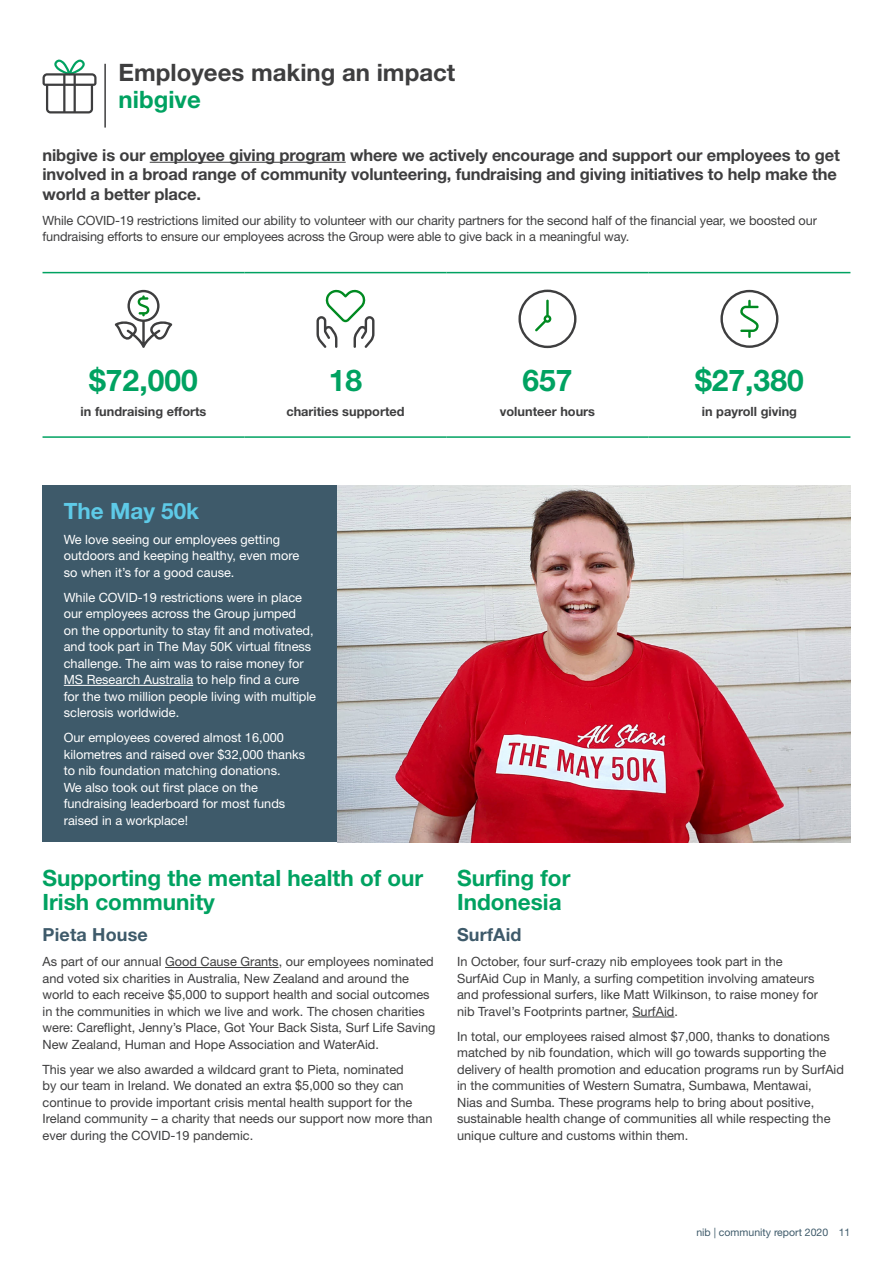
<style>
.page{position:relative;width:893px;height:1263px;background:#fff}
.page>*{position:absolute;margin:0;border:0;box-sizing:border-box;transform-origin:0 0}
.Intro_para_-_Grey_11{font:700 30px "Helvetica Neue LT Std";color:#00a261}
.Sect_head___Grey{font:700 24px "Helvetica Neue LT Std";color:#3e3e3f}
.Sect_head___DGreen{font:700 24px "Helvetica Neue LT Std";color:#00a261}
.H3_12pt_Bold{font:700 22.5px/24.5px "Helvetica Neue LT Std";color:#00a261}
.H1_LGreen{font:700 22.5px "Helvetica Neue LT Std";color:#00a261}
.H1_LBlue{font:700 22.5px "Helvetica Neue LT Std";color:#5ecae7}
.H3_12pt_Bold-2{font:700 18px "Helvetica Neue LT Std";letter-spacing:.01em;color:#3e5a6a}
.Intro_para_-_Grey_11-2{font:700 16.5px/19.5px "Helvetica Neue LT Std";letter-spacing:-.01em;color:#3e3e3f}
.Body{font:12.75px/16.5px "Helvetica Neue LT Std";color:#3e3e3f}
.Body-2{font:12.75px/16.5px "Helvetica Neue LT Std";color:#fff}
.Body-3{font:700 12.75px "Helvetica Neue LT Std";color:#3e3e3f}
.t1{font:10.5px "Helvetica Neue LT Std";color:#3e5a6a}
</style>
<div class="page">
<svg style="left:43px;top:59px;width:54px;height:54px"></svg>
<hr style="left:104px;top:64px;width:2px;height:64px;background:#3e3e3f">
<hr style="left:632px;top:1017px;width:42px;height:1px;background:#3e3e3f">
<hr style="left:165px;top:967px;width:114px;height:1px;background:#3e3e3f">
<hr style="left:150px;top:162px;width:196px;height:1px;background:#3e3e3f">
<img style="left:337px;top:485px;width:513px;height:357px">
<div style="left:43px;top:485px;width:294px;height:357px;background:#3e5a6a"></div>
<hr style="left:64px;top:685px;width:129px;height:1px;background:#fff">
<hr style="left:43px;top:272px;width:201px;height:1px;background:#00a261">
<hr style="left:244px;top:272px;width:202px;height:1px;background:#00a261">
<hr style="left:446px;top:272px;width:202px;height:1px;background:#00a261">
<hr style="left:648px;top:272px;width:202px;height:1px;background:#00a261">
<hr style="left:43px;top:436px;width:201px;height:2px;background:#00a261">
<hr style="left:244px;top:436px;width:202px;height:2px;background:#00a261">
<hr style="left:446px;top:436px;width:202px;height:2px;background:#00a261">
<hr style="left:648px;top:436px;width:202px;height:2px;background:#00a261">
<svg style="left:115px;top:290px;width:57px;height:58px"></svg>
<svg style="left:316px;top:289px;width:58px;height:59px"></svg>
<svg style="left:518px;top:290px;width:58px;height:58px"></svg>
<svg style="left:720px;top:290px;width:58px;height:58px"></svg>
<p class="Sect_head___Grey" style="left:119px;top:58px;width:338px">Employees making an impact</p>
<p class="Sect_head___DGreen" style="left:119px;top:84px;width:84px">nibgive</p>
<p class="Intro_para_-_Grey_11-2" style="left:43px;top:145px;width:799px">nibgive is our employee giving program where we actively encourage and support our employees to get involved in a broad range of community volunteering, fundraising and giving initiatives to help make the world a better place.</p>
<p class="Body" style="left:43px;top:212px;width:776px">While COVID-19 restrictions limited our ability to volunteer with our charity partners for the second half of the financial year, we boosted our fundraising efforts to ensure our employees across the Group were able to give back in a meaningful way.</p>
<p class="Intro_para_-_Grey_11" style="left:89px;top:362px;width:110px">$72,000</p>
<p class="Body-3" style="left:81px;top:403px;width:127px">in fundraising efforts</p>
<p class="Intro_para_-_Grey_11" style="left:329px;top:362px;width:35px">18</p>
<p class="Body-3" style="left:286px;top:403px;width:120px">charities supported</p>
<p class="Intro_para_-_Grey_11" style="left:522px;top:362px;width:52px">657</p>
<p class="Body-3" style="left:500px;top:403px;width:97px">volunteer hours</p>
<p class="Intro_para_-_Grey_11" style="left:695px;top:362px;width:110px">$27,380</p>
<p class="Body-3" style="left:702px;top:403px;width:97px">in payroll giving</p>
<p class="H1_LBlue" style="left:64px;top:497px;width:137px">The May 50k</p>
<p class="Body-2" style="left:64px;top:531px;width:237px">We love seeing our employees getting outdoors and keeping healthy, even more so when it’s for a good cause.</p>
<p class="Body-2" style="left:64px;top:589px;width:254px">While COVID-19 restrictions were in place our employees across the Group jumped<br>on the opportunity to stay fit and motivated, and took part in The May 50K virtual fitness challenge. The aim was to raise money for MS Research Australia to help find a cure for the two million people living with multiple sclerosis worldwide.</p>
<p class="Body-2" style="left:64px;top:729px;width:243px">Our employees covered almost 16,000 kilometres and raised over $32,000 thanks to nib foundation matching donations.<br>We also took out first place on the fundraising leaderboard for most funds raised in a workplace!</p>
<p class="H3_12pt_Bold" style="left:43px;top:865px;width:382px">Supporting the mental health of our<br>Irish community</p>
<p class="H3_12pt_Bold-2" style="left:43px;top:924px;width:107px">Pieta House</p>
<p class="Body" style="left:43px;top:953px;width:394px">As part of our annual Good Cause Grants, our employees nominated and voted six charities in Australia, New Zealand and around the world to each receive $5,000 to support health and social outcomes in the communities in which we live and work. The chosen charities were: Careflight, Jenny’s Place, Got Your Back Sista, Surf Life Saving New Zealand, Human and Hope Association and WaterAid.</p>
<p class="Body" style="left:43px;top:1061px;width:391px">This year we also awarded a wildcard grant to Pieta, nominated<br>by our team in Ireland. We donated an extra $5,000 so they can continue to provide important crisis mental health support for the Ireland community – a charity that needs our support now more than ever during the COVID-19 pandemic.</p>
<p class="H1_LGreen" style="left:457px;top:864px;width:115px">Surfing for</p>
<p class="H1_LGreen" style="left:457px;top:888px;width:106px">Indonesia</p>
<p class="H3_12pt_Bold-2" style="left:457px;top:924px;width:66px">SurfAid</p>
<p class="Body" style="left:457px;top:953px;width:362px">In October, four surf-crazy nib employees took part in the SurfAid Cup in Manly, a surfing competition involving amateurs and professional surfers, like Matt Wilkinson, to raise money for nib Travel’s Footprints partner, SurfAid.</p>
<p class="Body" style="left:457px;top:1028px;width:388px">In total, our employees raised almost $7,000, thanks to donations matched by nib foundation, which will go towards supporting the delivery of health promotion and education programs run by SurfAid in the communities of Western Sumatra, Sumbawa, Mentawai,<br>Nias and Sumba. These programs help to bring about positive, sustainable health change of communities all while respecting the unique culture and customs within them.</p>
<p class="t1" style="left:696px;top:1226px;width:156px">nib | community report 2020 11</p>
</div>
